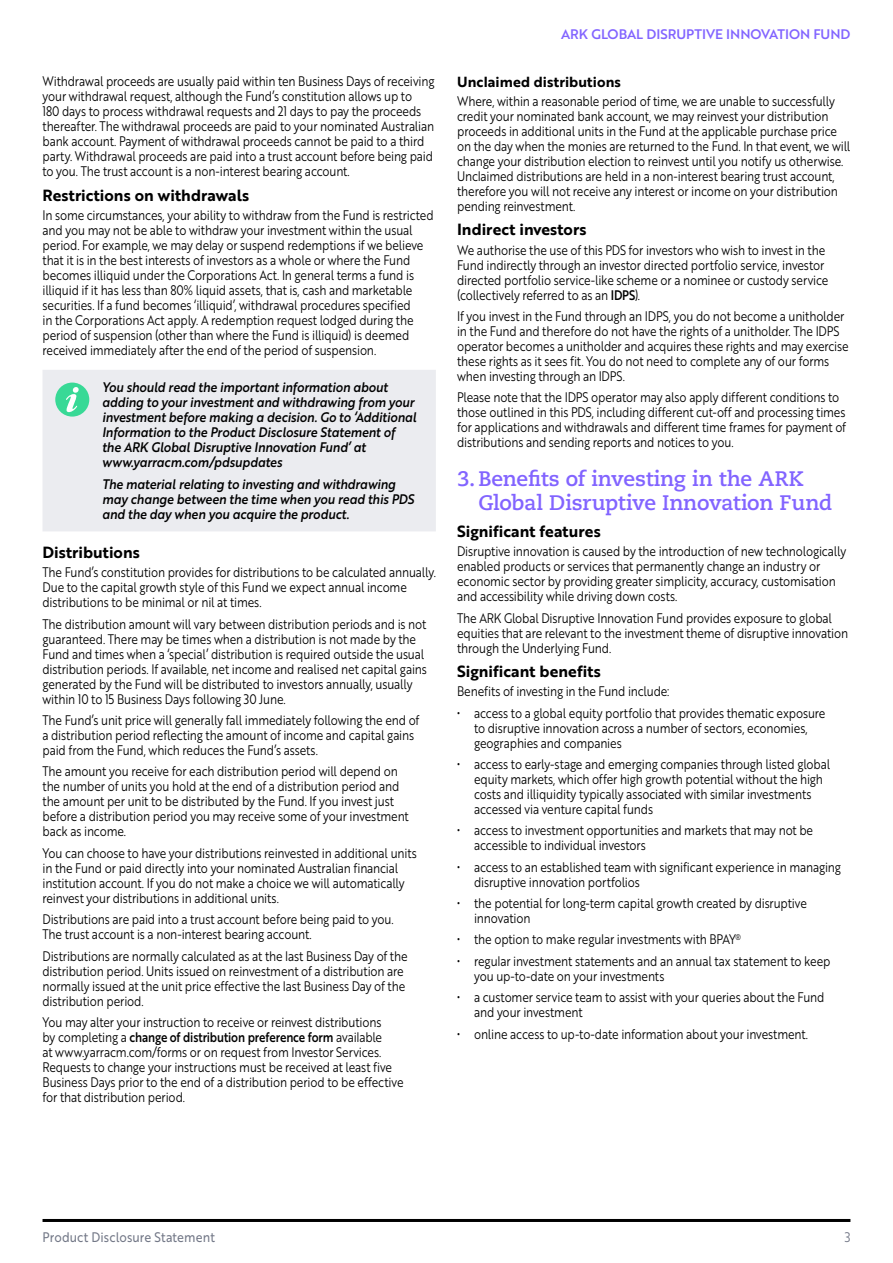
<style>
.page{position:relative;width:893px;height:1263px;background:#fff}
.page>*{position:absolute;margin:0;border:0;box-sizing:border-box;transform-origin:0 0}
.t1{font:700 21px/24px "Caecilia LT Pro 75";letter-spacing:-.01em;color:#8264ff}
.t2{font:15.75px "Brother 1816 Bold";letter-spacing:.005em;color:#000}
.t3{font:14.25px "Brother 1816 Bold";letter-spacing:.01em;color:#000}
.t4{font:13.5px/15px "Brother 1816 Book";letter-spacing:-.01em;color:#000;scale:.85 1}
.t5{font:13.5px/15px "Brother 1816 Medium Italic";letter-spacing:-.005em;color:#000;scale:.9 1}
.t6{font:13.5px "Brother 1816 Medium";letter-spacing:-.01em;color:#000;scale:.85 1}
.t7{font:13.5px "Brother 1816 Medium";letter-spacing:-.005em;color:#8264ff}
.t8{font:13.5px "Brother 1816 Regular";letter-spacing:.01em;color:#737887;scale:.9 1}
.t9{font:13.5px "Brother 1816 Book";color:#737887;scale:.9 1}
.s1{font-family:"Brother 1816 Book"}
.s2{font-family:"Brother 1816 Medium"}
</style>
<div class="page">
<hr style="left:43px;top:1219px;width:807px;height:3px;background:#000">
<div style="left:43px;top:370px;width:393px;height:161px;background:#ebecf0"></div>
<div style="left:55px;top:383px;width:34px;height:34px;background:#38d996;border-radius:50%"></div>
<svg style="left:66px;top:387px;width:13px;height:25px"></svg>
<p class="t4" style="left:43px;top:73px;width:463px">Withdrawal proceeds are usually paid within ten Business Days of receiving your withdrawal request, although the Fund’s constitution allows up to<br>180 days to process withdrawal requests and 21 days to pay the proceeds thereafter. The withdrawal proceeds are paid to your nominated Australian bank account. Payment of withdrawal proceeds cannot be paid to a third party. Withdrawal proceeds are paid into a trust account before being paid to you. The trust account is a non-interest bearing account.</p>
<p class="t2" style="left:43px;top:183px;width:208px">Restrictions on withdrawals</p>
<p class="t4" style="left:43px;top:207px;width:462px">In some circumstances, your ability to withdraw from the Fund is restricted and you may not be able to withdraw your investment within the usual period. For example, we may delay or suspend redemptions if we believe that it is in the best interests of investors as a whole or where the Fund becomes illiquid under the Corporations Act. In general terms a fund is illiquid if it has less than 80% liquid assets, that is, cash and marketable securities. If a fund becomes ‘illiquid’, withdrawal procedures specified<br>in the Corporations Act apply. A redemption request lodged during the period of suspension (other than where the Fund is illiquid) is deemed received immediately after the end of the period of suspension.</p>
<p class="t5" style="left:102px;top:379px;width:350px">You should read the important information about adding to your investment and withdrawing from your investment before making a decision. Go to ‘Additional Information to the Product Disclosure Statement of the ARK Global Disruptive Innovation Fund’ at www.yarracm.com/pdsupdates</p>
<p class="t5" style="left:102px;top:476px;width:348px">The material relating to investing and withdrawing may change between the time when you read this PDS and the day when you acquire the product.</p>
<p class="t2" style="left:43px;top:540px;width:99px">Distributions</p>
<p class="t4" style="left:43px;top:564px;width:464px">The Fund’s constitution provides for distributions to be calculated annually.<br>Due to the capital growth style of this Fund we expect annual income distributions to be minimal or nil at times.</p>
<p class="t4" style="left:43px;top:616px;width:454px">The distribution amount will vary between distribution periods and is not guaranteed. There may be times when a distribution is not made by the Fund and times when a ‘special’ distribution is required outside the usual distribution periods. If available, net income and realised net capital gains generated by the Fund will be distributed to investors annually, usually within 10 to 15 Business Days following 30 June.</p>
<p class="t4" style="left:43px;top:712px;width:445px">The Fund’s unit price will generally fall immediately following the end of a distribution period reflecting the amount of income and capital gains paid from the Fund, which reduces the Fund’s assets.</p>
<p class="t4" style="left:43px;top:763px;width:432px">The amount you receive for each distribution period will depend on the number of units you hold at the end of a distribution period and the amount per unit to be distributed by the Fund. If you invest just before a distribution period you may receive some of your investment back as income.</p>
<p class="t4" style="left:43px;top:845px;width:442px">You can choose to have your distributions reinvested in additional units in the Fund or paid directly into your nominated Australian financial institution account. If you do not make a choice we will automatically reinvest your distributions in additional units.</p>
<p class="t4" style="left:43px;top:911px;width:415px">Distributions are paid into a trust account before being paid to you.<br>The trust account is a non-interest bearing account.</p>
<p class="t4" style="left:43px;top:948px;width:431px">Distributions are normally calculated as at the last Business Day of the distribution period. Units issued on reinvestment of a distribution are normally issued at the unit price effective the last Business Day of the distribution period.</p>
<p class="t4" style="left:43px;top:1014px;width:400px">You may alter your instruction to receive or reinvest distributions</p>
<p class="t6" style="left:43px;top:1027px;width:401px"><span class="s1">by completing a</span> change of distribution preference form <span class="s1">available</span></p>
<p class="t4" style="left:43px;top:1044px;width:426px">at www.yarracm.com/forms or on request from Investor Services.<br>Requests to change your instructions must be received at least five Business Days prior to the end of a distribution period to be effective for that distribution period.</p>
<p class="t7" style="left:561px;top:24px;width:291px">ARK GLOBAL DISRUPTIVE INNOVATION FUND</p>
<p class="t3" style="left:457px;top:71px;width:165px">Unclaimed distributions</p>
<p class="t4" style="left:457px;top:93px;width:464px">Where, within a reasonable period of time, we are unable to successfully credit your nominated bank account, we may reinvest your distribution proceeds in additional units in the Fund at the applicable purchase price on the day when the monies are returned to the Fund. In that event, we will change your distribution election to reinvest until you notify us otherwise.<br>Unclaimed distributions are held in a non-interest bearing trust account, therefore you will not receive any interest or income on your distribution pending reinvestment.</p>
<p class="t2" style="left:457px;top:218px;width:131px">Indirect investors</p>
<p class="t4" style="left:457px;top:242px;width:438px">We authorise the use of this PDS for investors who wish to invest in the Fund indirectly through an investor directed portfolio service, investor directed portfolio service-like scheme or a nominee or custody service (collectively referred to as an <span class="s2">IDPS</span>).</p>
<p class="t4" style="left:457px;top:308px;width:462px">If you invest in the Fund through an IDPS, you do not become a unitholder in the Fund and therefore do not have the rights of a unitholder. The IDPS operator becomes a unitholder and acquires these rights and may exercise these rights as it sees fit. You do not need to complete any of our forms when investing through an IDPS.</p>
<p class="t4" style="left:457px;top:390px;width:459px">Please note that the IDPS operator may also apply different conditions to those outlined in this PDS, including different cut-off and processing times for applications and withdrawals and different time frames for payment of distributions and sending reports and notices to you.</p>
<h1 class="t1" style="left:478px;top:466px;width:355px;text-indent:-21px">3.Benefits of investing in the ARK<br>Global Disruptive Innovation Fund</h1>
<p class="t2" style="left:457px;top:519px;width:145px">Significant features</p>
<p class="t4" style="left:457px;top:543px;width:459px">Disruptive innovation is caused by the introduction of new technologically enabled products or services that permanently change an industry or economic sector by providing greater simplicity, accuracy, customisation and accessibility while driving down costs.</p>
<p class="t4" style="left:457px;top:610px;width:462px">The ARK Global Disruptive Innovation Fund provides exposure to global equities that are relevant to the investment theme of disruptive innovation through the Underlying Fund.</p>
<p class="t2" style="left:457px;top:659px;width:145px">Significant benefits</p>
<p class="t4" style="left:457px;top:683px;width:251px">Benefits of investing in the Fund include:</p>
<p class="t4" style="left:474px;top:705px;width:415px;text-indent:-17px">• access to a global equity portfolio that provides thematic exposure to disruptive innovation across a number of sectors, economies, geographies and companies</p>
<p class="t4" style="left:474px;top:756px;width:420px;text-indent:-17px">• access to early-stage and emerging companies through listed global equity markets, which offer high growth potential without the high costs and illiquidity typically associated with similar investments accessed via venture capital funds</p>
<p class="t4" style="left:474px;top:822px;width:400px;text-indent:-17px">• access to investment opportunities and markets that may not be accessible to individual investors</p>
<p class="t4" style="left:474px;top:859px;width:433px;text-indent:-17px">• access to an established team with significant experience in managing disruptive innovation portfolios</p>
<p class="t4" style="left:474px;top:895px;width:393px;text-indent:-17px">• the potential for long-term capital growth created by disruptive innovation</p>
<p class="t4" style="left:457px;top:931px;width:335px">• the option to make regular investments with BPAY<sup>®</sup></p>
<p class="t4" style="left:474px;top:953px;width:421px;text-indent:-17px">• regular investment statements and an annual tax statement to keep you up-to-date on your investments</p>
<p class="t4" style="left:474px;top:989px;width:414px;text-indent:-17px">• a customer service team to assist with your queries about the Fund and your investment</p>
<p class="t4" style="left:457px;top:1026px;width:414px">• online access to up-to-date information about your investment.</p>
<p class="t8" style="left:43px;top:1227px;width:193px">Product Disclosure Statement</p>
<p class="t9" style="left:845px;top:1227px;width:8px">3</p>
</div>
